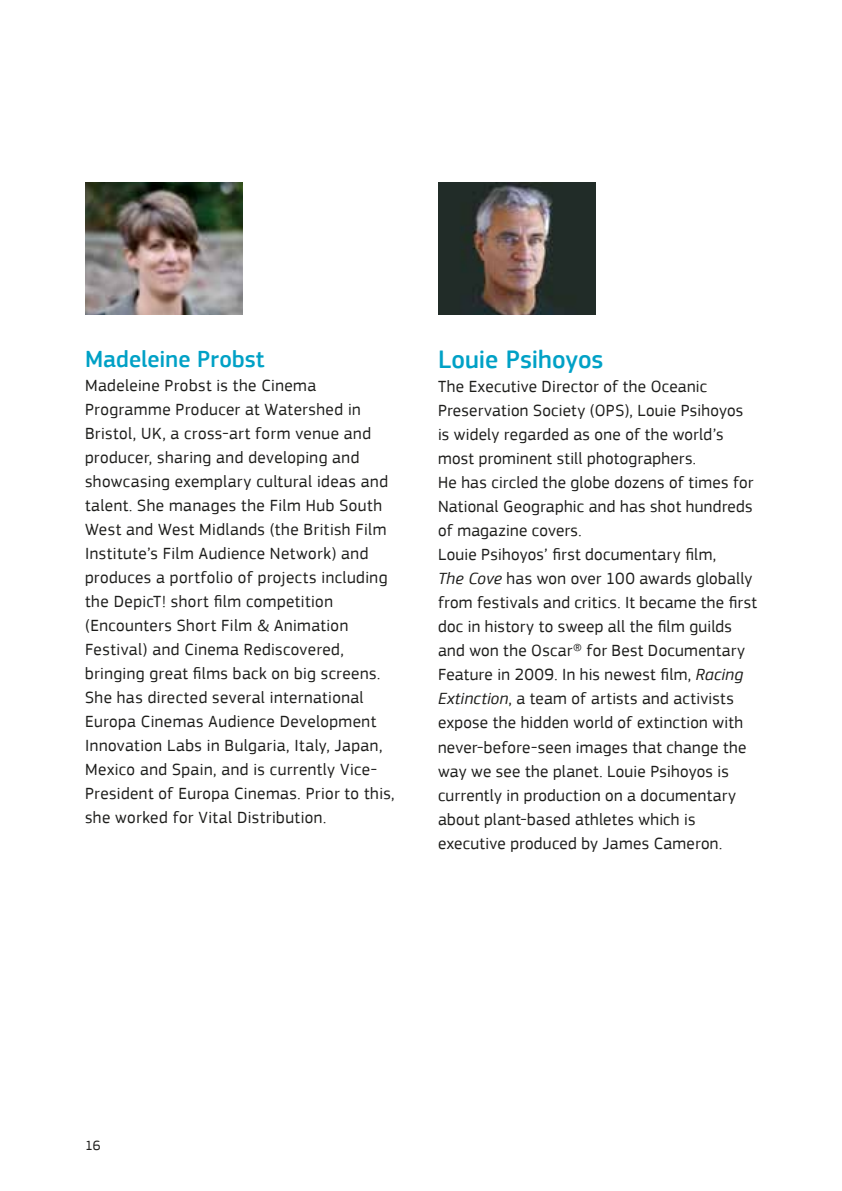
<style>
.page{position:relative;width:842px;height:1191px;background:#fff}
.page>*{position:absolute;margin:0;border:0;box-sizing:border-box;transform-origin:0 0}
.t1{font:500 26px "PF Square Sans Pro";color:#00a1c6}
.t2{font:500 24px "PF Square Sans Pro";letter-spacing:.005em;color:#00a1c6}
.t3{font:17px/24px "PF Square Sans Pro";letter-spacing:.025em;color:#1d1d1b}
.t4{font:14px "PF Square Sans Pro";color:#1d1d1b}
.s1{font-style:italic}
</style>
<div class="page">
<img style="left:438px;top:183px;width:157px;height:132px">
<img style="left:85px;top:183px;width:157px;height:132px">
<h2 class="t2" style="left:85px;top:345px;width:181px">Madeleine Probst</h2>
<p class="t3" style="left:85px;top:373px;width:311px">Madeleine Probst is the Cinema Programme Producer at Watershed in Bristol, UK, a cross-art form venue and producer, sharing and developing and showcasing exemplary cultural ideas and talent. She manages the Film Hub South West and West Midlands (the British Film Institute’s Film Audience Network) and produces a portfolio of projects including the DepicT! short film competition (Encounters Short Film &amp; Animation Festival) and Cinema Rediscovered, bringing great films back on big screens.<br>She has directed several international Europa Cinemas Audience Development Innovation Labs in Bulgaria, Italy, Japan, Mexico and Spain, and is currently Vice-President of Europa Cinemas. Prior to this, she worked for Vital Distribution.</p>
<h1 class="t1" style="left:438px;top:344px;width:167px">Louie Psihoyos</h1>
<p class="t3" style="left:438px;top:375px;width:320px">The Executive Director of the Oceanic Preservation Society (OPS), Louie Psihoyos is widely regarded as one of the world’s most prominent still photographers.<br>He has circled the globe dozens of times for National Geographic and has shot hundreds of magazine covers.<br>Louie Psihoyos’ first documentary film,<br><span class="s1">The Cove</span> has won over 100 awards globally from festivals and critics. It became the first doc in history to sweep all the film guilds and won the Oscar® for Best Documentary Feature in 2009. In his newest film, <span class="s1">Racing Extinction</span>, a team of artists and activists expose the hidden world of extinction with never-before-seen images that change the way we see the planet. Louie Psihoyos is currently in production on a documentary about plant-based athletes which is executive produced by James Cameron.</p>
<p class="t4" style="left:85px;top:1137px;width:17px">16</p>
</div>
